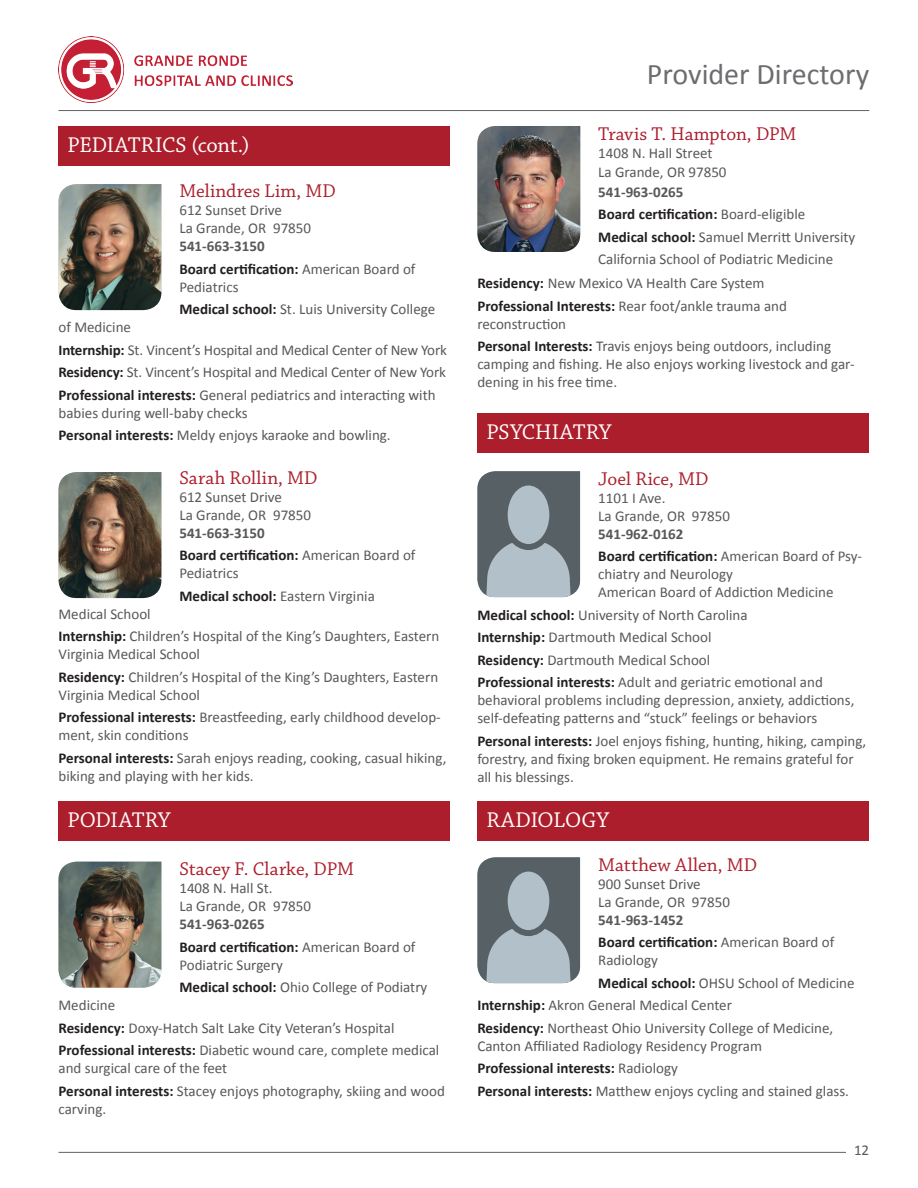
<style>
.page{position:relative;width:918px;height:1188px;background:#fff}
.page>*{position:absolute;margin:0;border:0;box-sizing:border-box;transform-origin:0 0}
.t1{font:30px "Calibri";color:#6c6d70}
.t2{font:22.5px "Chaparral Pro";letter-spacing:-.005em;color:#fff}
.t3{font:19.5px "Chaparral Pro";color:#ac1e2c}
.t4{font:15px/22.5px "Calibri";color:#57585a}
.t5{font:700 15px/22.5px "Calibri";color:#231f20}
.s1{color:#57585a}
.s2{font-weight:400;color:#57585a}
.s3{font-weight:700;color:#231f20}
.s4{font-weight:700}
</style>
<div class="page">
<img style="left:59px;top:36px;width:234px;height:66px">
<hr style="left:58px;top:110px;width:811px;height:1px;background:#636366">
<hr style="left:58px;top:1152px;width:788px;height:1px;background:#636366">
<div style="left:58px;top:126px;width:392px;height:40px;background:#ac1e2c"></div>
<img style="left:58px;top:184px;width:103px;height:126px">
<img style="left:58px;top:472px;width:103px;height:126px">
<div style="left:58px;top:802px;width:392px;height:39px;background:#ac1e2c"></div>
<img style="left:58px;top:862px;width:103px;height:126px">
<img style="left:477px;top:126px;width:103px;height:126px">
<div style="left:477px;top:414px;width:392px;height:39px;background:#ac1e2c"></div>
<svg style="left:477px;top:471px;width:103px;height:126px;background:#7d888e"></svg>
<div style="left:505px;top:482px;width:47px;height:65px;background:#b1c0c9;border-radius:50%"></div>
<div style="left:502px;top:479px;width:53px;height:71px;border:6px solid #576065;border-radius:50%"></div>
<div style="left:477px;top:801px;width:392px;height:40px;background:#ac1e2c"></div>
<svg style="left:477px;top:857px;width:103px;height:126px;background:#7c878d"></svg>
<div style="left:505px;top:869px;width:47px;height:64px;background:#b1c0c9;border-radius:50%"></div>
<div style="left:502px;top:866px;width:53px;height:70px;border:6px solid #576065;border-radius:50%"></div>
<h2 class="t2" style="left:68px;top:132px;width:184px">PEDIATRICS (cont.)</h2>
<h3 class="t3" style="left:179px;top:180px;width:158px">Melindres Lim, MD</h3>
<p class="t4" style="left:179px;top:201px;width:133px;line-height:18px">612 Sunset Drive<br>La Grande, OR 97850</p>
<p class="t5" style="left:179px;top:234px;width:238px"><span class="s1">541-663-3150<br></span>Board certification: <span class="s2">American Board of</span></p>
<p class="t4" style="left:179px;top:275px;width:257px">Pediatrics<br><span class="s3">Medical school:</span> St. Luis University College</p>
<p class="t4" style="left:58px;top:316px;width:390px">of Medicine<br><span class="s3">Internship:</span> St. Vincent’s Hospital and Medical Center of New York <span class="s3">Residency:</span> St. Vincent’s Hospital and Medical Center of New York <span class="s3">Professional interests:</span> General pediatrics and interacting with</p>
<p class="t4" style="left:58px;top:401px;width:334px">babies during well-baby checks<br><span class="s3">Personal interests:</span> Meldy enjoys karaoke and bowling.</p>
<h3 class="t3" style="left:179px;top:467px;width:140px">Sarah Rollin, MD</h3>
<p class="t4" style="left:179px;top:487px;width:133px;line-height:18px">612 Sunset Drive<br>La Grande, OR 97850</p>
<p class="t5" style="left:179px;top:521px;width:238px"><span class="s1">541-663-3150<br></span>Board certification: <span class="s2">American Board of</span></p>
<p class="t4" style="left:179px;top:562px;width:197px">Pediatrics<br><span class="s3">Medical school:</span> Eastern Virginia</p>
<p class="t4" style="left:58px;top:602px;width:382px">Medical School<br><span class="s3">Internship:</span> Children’s Hospital of the King’s Daughters, Eastern</p>
<p class="t4" style="left:58px;top:643px;width:381px">Virginia Medical School<br><span class="s3">Residency:</span> Children’s Hospital of the King’s Daughters, Eastern</p>
<p class="t4" style="left:58px;top:683px;width:384px">Virginia Medical School<br><span class="s3">Professional interests:</span> Breastfeeding, early childhood develop-</p>
<p class="t4" style="left:58px;top:724px;width:389px">ment, skin conditions<br><span class="s3">Personal interests:</span> Sarah enjoys reading, cooking, casual hiking,</p>
<p class="t4" style="left:58px;top:764px;width:197px">biking and playing with her kids.</p>
<h2 class="t2" style="left:68px;top:808px;width:105px">PODIATRY</h2>
<h3 class="t3" style="left:179px;top:858px;width:176px">Stacey F. Clarke, DPM</h3>
<p class="t4" style="left:179px;top:879px;width:133px;line-height:18px">1408 N. Hall St.<br>La Grande, OR 97850</p>
<p class="t5" style="left:179px;top:912px;width:238px"><span class="s1">541-963-0265<br></span>Board certification: <span class="s2">American Board of</span></p>
<p class="t4" style="left:179px;top:953px;width:250px">Podiatric Surgery<br><span class="s3">Medical school:</span> Ohio College of Podiatry</p>
<p class="t4" style="left:58px;top:994px;width:382px">Medicine<br><span class="s3">Residency:</span> Doxy-Hatch Salt Lake City Veteran’s Hospital<br><span class="s3">Professional interests:</span> Diabetic wound care, complete medical</p>
<p class="t4" style="left:58px;top:1057px;width:388px">and surgical care of the feet<br><span class="s3">Personal interests:</span> Stacey enjoys photography, skiing and wood</p>
<p class="t4" style="left:58px;top:1097px;width:49px">carving.</p>
<h1 class="t1" style="left:647px;top:53px;width:224px">Provider Directory</h1>
<h3 class="t3" style="left:598px;top:123px;width:200px">Travis T. Hampton, DPM</h3>
<p class="t4" style="left:598px;top:143px;width:130px;line-height:19.5px">1408 N. Hall Street<br>La Grande, OR 97850</p>
<p class="t4" style="left:598px;top:180px;width:259px"><span class="s4">541-963-0265<br></span><span class="s3">Board certification:</span> Board-eligible <span class="s3">Medical school:</span> Samuel Merritt University California School of Podiatric Medicine</p>
<p class="t4" style="left:477px;top:272px;width:311px"><span class="s3">Residency:</span> New Mexico VA Health Care System<br><span class="s3">Professional Interests:</span> Rear foot/ankle trauma and</p>
<p class="t4" style="left:477px;top:312px;width:355px">reconstruction<br><span class="s3">Personal Interests:</span> Travis enjoys being outdoors, including</p>
<p class="t4" style="left:477px;top:355px;width:379px;line-height:18px">camping and fishing. He also enjoys working livestock and gar&shy;dening in his free time.</p>
<h2 class="t2" style="left:486px;top:420px;width:127px">PSYCHIATRY</h2>
<h3 class="t3" style="left:598px;top:468px;width:112px">Joel Rice, MD</h3>
<p class="t4" style="left:598px;top:488px;width:133px;line-height:18px">1101 I Ave.<br>La Grande, OR 97850</p>
<p class="t5" style="left:598px;top:522px;width:265px"><span class="s1">541-962-0162<br></span>Board certification: <span class="s2">American Board of Psy-</span></p>
<p class="t4" style="left:598px;top:565px;width:237px;line-height:18px">chiatry and Neurology<br>American Board of Addiction Medicine</p>
<p class="t4" style="left:477px;top:603px;width:347px"><span class="s3">Medical school:</span> University of North Carolina<br><span class="s3">Internship:</span> Dartmouth Medical School<br><span class="s3">Residency:</span> Dartmouth Medical School<br><span class="s3">Professional interests:</span> Adult and geriatric emotional and</p>
<p class="t4" style="left:477px;top:691px;width:379px;line-height:18px">behavioral problems including depression, anxiety, addictions, self-defeating patterns and “stuck” feelings or behaviors</p>
<p class="t4" style="left:477px;top:731px;width:390px;line-height:18px"><span class="s3">Personal interests:</span> Joel enjoys fishing, hunting, hiking, camping, forestry, and fixing broken equipment. He remains grateful for all his blessings.</p>
<h2 class="t2" style="left:486px;top:807px;width:124px">RADIOLOGY</h2>
<h3 class="t3" style="left:598px;top:854px;width:160px">Matthew Allen, MD</h3>
<p class="t4" style="left:598px;top:874px;width:133px;line-height:18px">900 Sunset Drive<br>La Grande, OR 97850</p>
<p class="t5" style="left:598px;top:908px;width:238px"><span class="s1">541-963-1452<br></span>Board certification: <span class="s2">American Board of</span></p>
<p class="t4" style="left:598px;top:948px;width:61px">Radiology</p>
<p class="t4" style="left:598px;top:971px;width:258px"><span class="s3">Medical school:</span> OHSU School of Medicine</p>
<p class="t4" style="left:477px;top:993px;width:256px"><span class="s3">Internship:</span> Akron General Medical Center</p>
<p class="t4" style="left:477px;top:1016px;width:357px"><span class="s3">Residency:</span> Northeast Ohio University College of Medicine,</p>
<p class="t4" style="left:477px;top:1034px;width:373px">Canton Affiliated Radiology Residency Program<br><span class="s3">Professional interests:</span> Radiology<br><span class="s3">Personal interests:</span> Matthew enjoys cycling and stained glass.</p>
<p class="t4" style="left:854px;top:1139px;width:17px">12</p>
</div>
